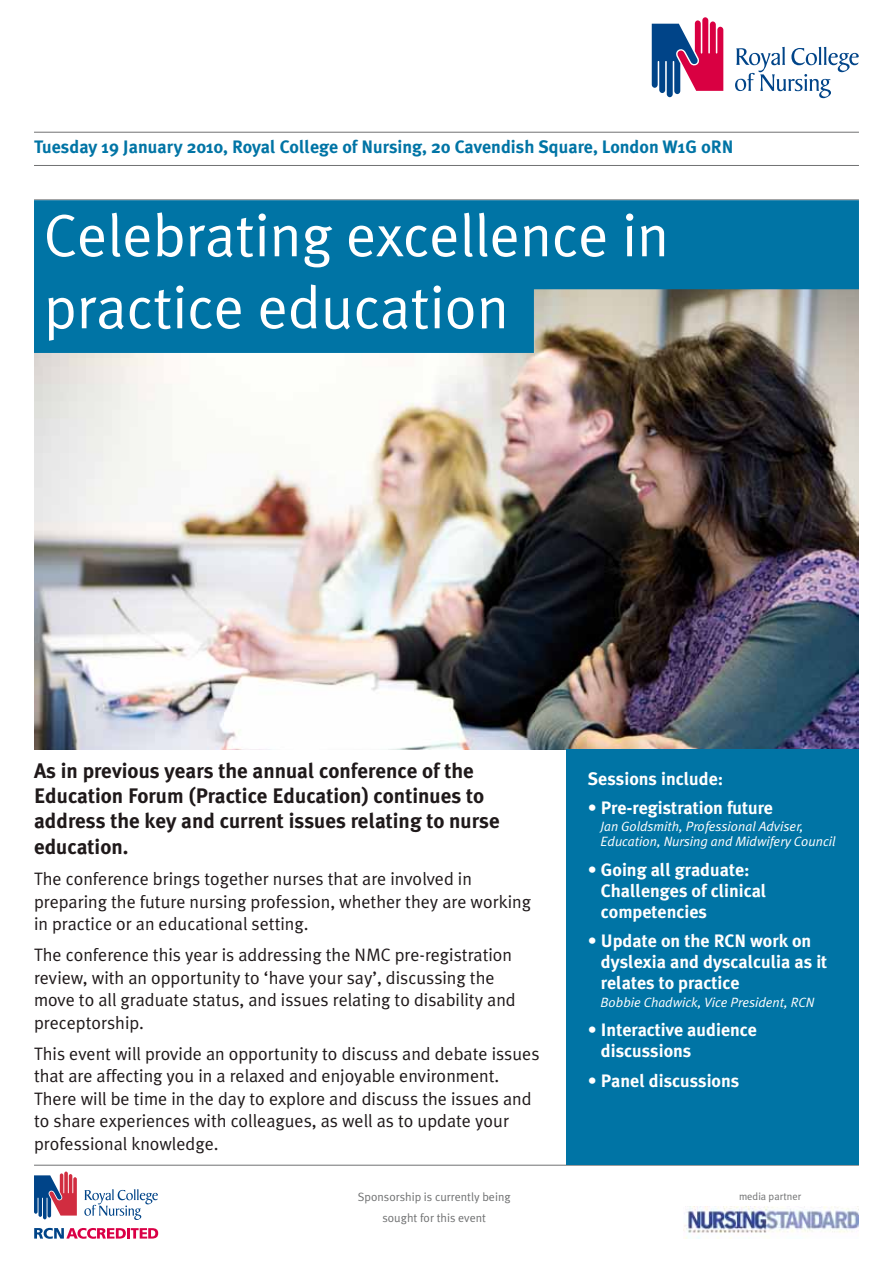
<style>
.page{position:relative;width:893px;height:1263px;background:#fff}
.page>*{position:absolute;margin:0;border:0;box-sizing:border-box;transform-origin:0 0}
.t1{font:60px/72px "Meta Plus Normal";color:#fff}
.t2{font:700 21px/25.5px "Meta Plus";color:#1f191a}
.t3{font:18px/22.5px "Meta Plus Normal";color:#1f191a}
.t4{font:700 18px/21px "Meta Plus";color:#fff}
.t5{font:700 18px "Meta Plus";color:#0074a5}
.t6{font:italic 13.5px/15px "Meta Plus Normal";color:#fff}
.t7{font:12px/21px "Meta Plus Normal";color:#707172;text-align:center}
.t8{font:10.5px "Meta Plus Normal";color:#707172}
</style>
<div class="page">
<svg style="left:735px;top:47px;width:124px;height:51px"></svg>
<svg style="left:652px;top:17px;width:71px;height:80px"></svg>
<hr style="left:34px;top:132px;width:825px;height:1px;background:#707172">
<hr style="left:34px;top:165px;width:825px;height:1px;background:#707172">
<hr style="left:34px;top:199px;width:825px;height:1px;background:#707172">
<svg style="left:34px;top:1228px;width:124px;height:11px"></svg>
<svg style="left:84px;top:1189px;width:74px;height:31px"></svg>
<svg style="left:34px;top:1171px;width:43px;height:48px"></svg>
<img style="left:683px;top:1207px;width:176px;height:32px">
<hr style="left:34px;top:1165px;width:825px;height:1px;background:#707172">
<img style="left:34px;top:353px;width:825px;height:396px">
<svg style="left:34px;top:200px;width:825px;height:153px;background:#1c7ba2"></svg>
<div style="left:567px;top:749px;width:292px;height:416px;background:#0074a5"></div>
<p class="t5" style="left:34px;top:137px;width:701px">Tuesday 19 January 2010, Royal College of Nursing, 20 Cavendish Square, London W1G 0RN</p>
<h1 class="t1" style="left:44px;top:199px;width:626px">Celebrating excellence in practice education</h1>
<p class="t2" style="left:34px;top:757px;width:467px">As in previous years the annual conference of the Education Forum (Practice Education) continues to address the key and current issues relating to nurse education.</p>
<p class="t3" style="left:34px;top:867px;width:498px">The conference brings together nurses that are involved in preparing the future nursing profession, whether they are working in practice or an educational setting.</p>
<p class="t3" style="left:34px;top:943px;width:483px">The conference this year is addressing the NMC pre-registration review, with an opportunity to ‘have your say’, discussing the move to all graduate status, and issues relating to disability and preceptorship.</p>
<p class="t3" style="left:34px;top:1042px;width:507px">This event will provide an opportunity to discuss and debate issues that are affecting you in a relaxed and enjoyable environment.<br>There will be time in the day to explore and discuss the issues and to share experiences with colleagues, as well as to update your professional knowledge.</p>
<p class="t7" style="left:358px;top:1186px;width:154px">Sponsorship is currently being sought for this event</p>
<p class="t4" style="left:588px;top:768px;width:137px">Sessions include:</p>
<p class="t4" style="left:588px;top:797px;width:187px">• Pre-registration future</p>
<p class="t6" style="left:601px;top:819px;width:236px">Jan Goldsmith, Professional Adviser,<br>Education, Nursing and Midwifery Council</p>
<p class="t4" style="left:601px;top:859px;width:167px;text-indent:-13px">• Going all graduate:<br>Challenges of clinical competencies</p>
<p class="t4" style="left:601px;top:930px;width:228px;text-indent:-13px">• Update on the RCN work on dyslexia and dyscalculia as it relates to practice</p>
<p class="t6" style="left:601px;top:994px;width:215px">Bobbie Chadwick, Vice President, RCN</p>
<p class="t4" style="left:601px;top:1019px;width:158px;text-indent:-13px">• Interactive audience discussions</p>
<p class="t4" style="left:588px;top:1070px;width:153px">• Panel discussions</p>
<p class="t8" style="left:739px;top:1190px;width:64px">media partner</p>
</div>
